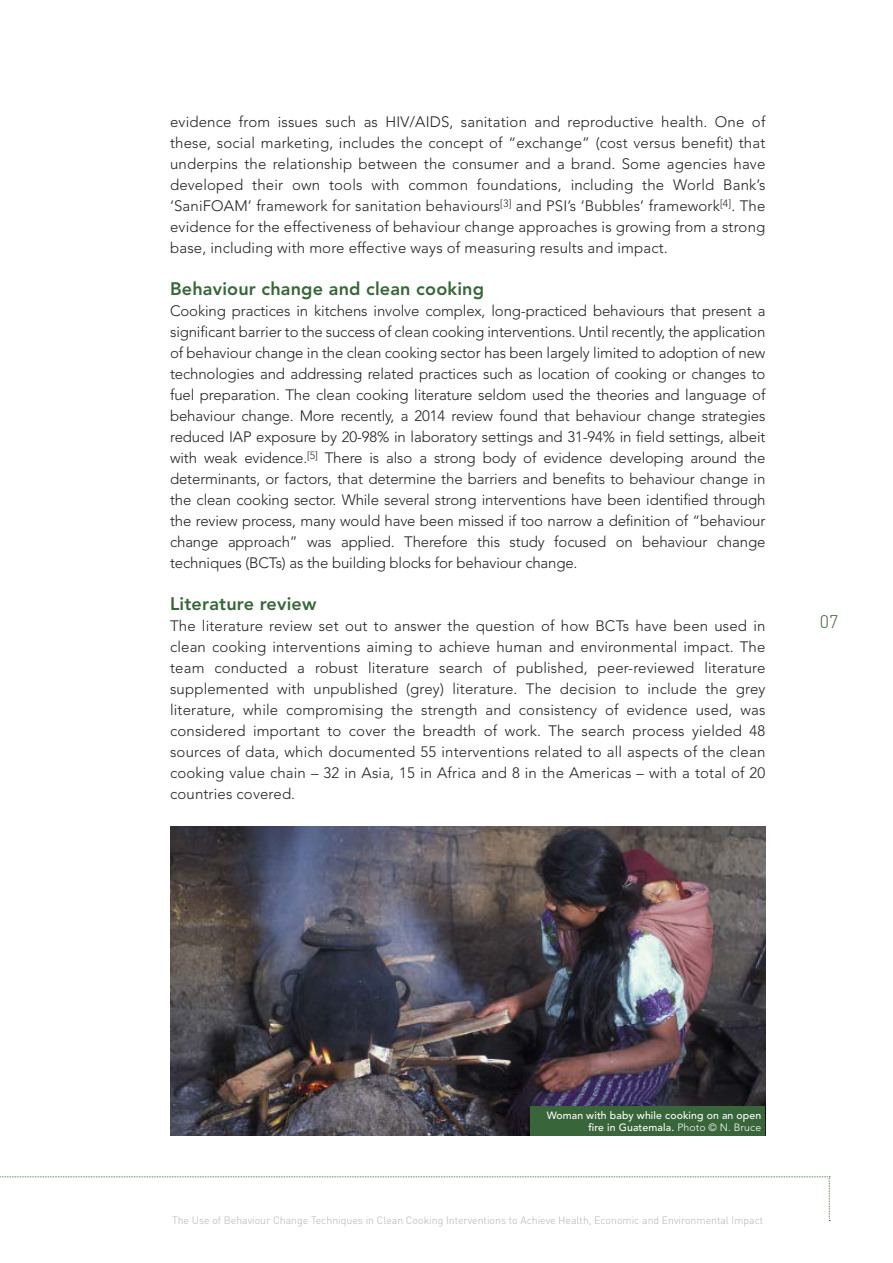
<style>
.page{position:relative;width:893px;height:1263px;background:#fff}
.page>*{position:absolute;margin:0;border:0;box-sizing:border-box;transform-origin:0 0}
.t1{font:800 18px "Avenir LT Std";letter-spacing:.01em;color:#386539}
.t2{font:300 18px "DIN";color:#386539}
.t3{font:300 15px/21px "Avenir LT Std";letter-spacing:.01em;color:#222221;text-align:justify}
.t4{font:300 10.5px "DIN";color:#b1b1b0}
.t5{font:500 10.5px/12.6px "Avenir LT Std";letter-spacing:.01em;color:#fff;text-align:right}
.s1{font-weight:300}
</style>
<div class="page">
<svg style="left:0;top:1176px;width:830px;height:45px"></svg>
<img style="left:170px;top:826px;width:595px;height:309px">
<div style="left:530px;top:1106px;width:235px;height:29px;background:#386539"></div>
<p class="t3" style="left:170px;top:112px;width:597px">evidence from issues such as HIV/AIDS, sanitation and reproductive health. One of these, social marketing, includes the concept of “exchange” (cost versus benefit) that underpins the relationship between the consumer and a brand. Some agencies have developed their own tools with common foundations, including the World Bank’s ‘SaniFOAM’ framework for sanitation behaviours<sup>[3]</sup> and PSI’s ‘Bubbles’ framework<sup>[4]</sup>. The evidence for the effectiveness of behaviour change approaches is growing from a strong base, including with more effective ways of measuring results and impact.</p>
<p class="t1" style="left:170px;top:278px;width:315px">Behaviour change and clean cooking</p>
<p class="t3" style="left:170px;top:301px;width:597px">Cooking practices in kitchens involve complex, long-practiced behaviours that present a significant barrier to the success of clean cooking interventions. Until recently, the application of behaviour change in the clean cooking sector has been largely limited to adoption of new technologies and addressing related practices such as location of cooking or changes to fuel preparation. The clean cooking literature seldom used the theories and language of behaviour change. More recently, a 2014 review found that behaviour change strategies reduced IAP exposure by 20-98% in laboratory settings and 31-94% in field settings, albeit with weak evidence.<sup>[5]</sup> There is also a strong body of evidence developing around the determinants, or factors, that determine the barriers and benefits to behaviour change in the clean cooking sector. While several strong interventions have been identified through the review process, many would have been missed if too narrow a definition of “behaviour change approach” was applied. Therefore this study focused on behaviour change techniques (BCTs) as the building blocks for behaviour change.</p>
<p class="t1" style="left:170px;top:593px;width:148px">Literature review</p>
<p class="t3" style="left:170px;top:616px;width:597px">The literature review set out to answer the question of how BCTs have been used in clean cooking interventions aiming to achieve human and environmental impact. The team conducted a robust literature search of published, peer-reviewed literature supplemented with unpublished (grey) literature. The decision to include the grey literature, while compromising the strength and consistency of evidence used, was considered important to cover the breadth of work. The search process yielded 48 sources of data, which documented 55 interventions related to all aspects of the clean cooking value chain – 32 in Asia, 15 in Africa and 8 in the Americas – with a total of 20 countries covered.</p>
<p class="t2" style="left:820px;top:610px;width:20px">07</p>
<p class="t5" style="left:547px;top:1109px;width:216px">Woman with baby while cooking on an open fire in Guatemala. <span class="s1">Photo © N. Bruce</span></p>
<p class="t4" style="left:172px;top:1214px;width:593px">The Use of Behaviour Change Techniques in Clean Cooking Interventions to Achieve Health, Economic and Environmental Impact</p>
</div>
